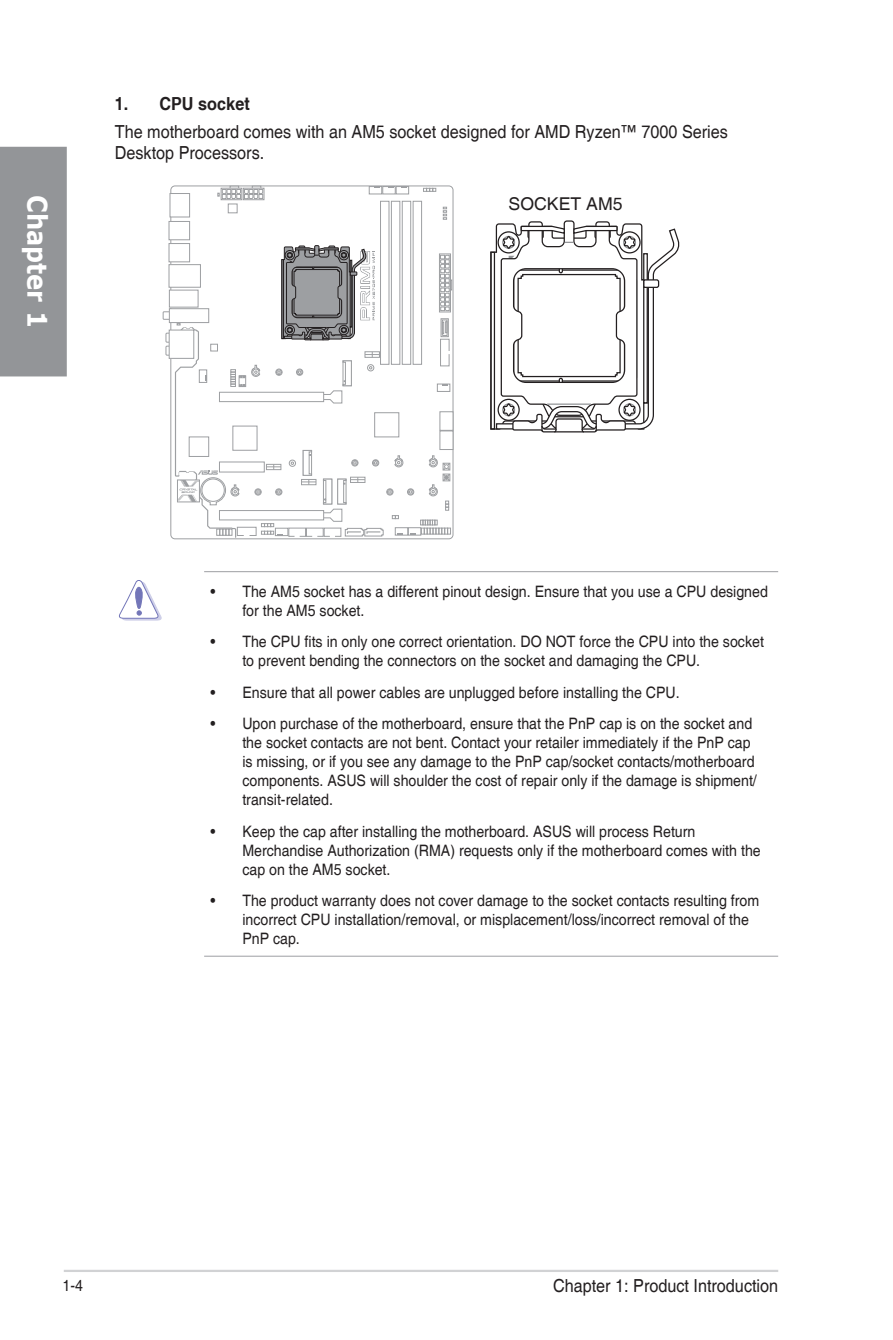
<style>
.page{position:relative;width:893px;height:1340px;background:#fff}
.page>*{position:absolute;margin:0;border:0;box-sizing:border-box;transform-origin:0 0}
.t1{font:700 27px "Verdana";color:#fff;scale:.9 1}
.t2{font:18px/21.6px "Helvetica";color:#231f20;scale:.9 1}
.t3{font:700 18px "Helvetica cyr";color:#231f20;scale:.9 1}
.t4{font:17.78px "Helvetica";color:#231f20}
.t5{font:15.75px/18.9px "Helvetica";color:#231f20;scale:.9 1}
</style>
<div class="page">
<hr style="left:64px;top:1269px;width:714px;height:2px;background:#d1d2d4">
<div style="left:0;top:147px;width:67px;height:229px;background:#939598"></div>
<hr style="left:204px;top:571px;width:574px;height:1px;background:#a8a9ad">
<hr style="left:204px;top:955px;width:574px;height:1px;background:#a8a9ad">
<div style="left:380px;top:201px;width:9px;height:163px;border:1px solid #9d9fa2"></div>
<div style="left:391px;top:201px;width:9px;height:163px;border:1px solid #9d9fa2"></div>
<div style="left:402px;top:201px;width:9px;height:163px;border:1px solid #9d9fa2"></div>
<div style="left:413px;top:201px;width:9px;height:163px;border:1px solid #9d9fa2"></div>
<div style="left:369px;top:186px;width:13px;height:8px;border:1px solid #9d9fa2"></div>
<svg style="left:374px;top:186px;width:6px;height:2px"></svg>
<div style="left:382px;top:186px;width:14px;height:8px;border:1px solid #9d9fa2"></div>
<div style="left:396px;top:186px;width:13px;height:8px;border:1px solid #9d9fa2"></div>
<svg style="left:401px;top:186px;width:6px;height:2px"></svg>
<div style="left:440px;top:411px;width:13px;height:19px;border:1px solid #9d9fa2"></div>
<div style="left:440px;top:430px;width:13px;height:20px;border:1px solid #9d9fa2"></div>
<svg style="left:423px;top:188px;width:13px;height:4px"></svg>
<div style="left:170px;top:193px;width:20px;height:24px;border:1px solid #9d9fa2"></div>
<div style="left:169px;top:243px;width:21px;height:19px;border:1px solid #9d9fa2"></div>
<div style="left:169px;top:221px;width:21px;height:19px;border:1px solid #9d9fa2"></div>
<div style="left:228px;top:204px;width:9px;height:9px;border:1px solid #9d9fa2"></div>
<div style="left:243px;top:188px;width:21px;height:12px;border:1px solid #9d9fa2"></div>
<div style="left:221px;top:188px;width:21px;height:12px;border:1px solid #9d9fa2"></div>
<svg style="left:217px;top:186px;width:46px;height:13px"></svg>
<div style="left:163px;top:311px;width:9px;height:8px;border:1px solid #9d9fa2"></div>
<svg style="left:443px;top:207px;width:4px;height:13px"></svg>
<svg style="left:490px;top:220px;width:190px;height:213px"></svg>
<div style="left:586px;top:226px;width:31px;height:5px;background:#fff"></div>
<div style="left:521px;top:226px;width:31px;height:5px;background:#fff"></div>
<div style="left:585px;top:226px;width:33px;height:5px;border:1px solid #231f20"></div>
<div style="left:521px;top:226px;width:32px;height:5px;border:1px solid #231f20"></div>
<svg style="left:166px;top:245px;width:286px;height:293px"></svg>
<svg style="left:119px;top:580px;width:43px;height:40px"></svg>
<h1 class="t1" style="left:56px;top:195px;width:149px;rotate:90deg">Chapter 1</h1>
<p class="t3" style="left:115px;top:93px;width:151px">1. CPU socket</p>
<p class="t2" style="left:115px;top:121px;width:683px">The motherboard comes with an AM5 socket designed for AMD Ryzen™ 7000 Series<br>Desktop Processors.</p>
<p class="t4" style="left:509px;top:193px;width:115px">SOCKET AM5</p>
<p class="t5" style="left:242px;top:582px;width:585px;text-indent:-32px">• The AM5 socket has a different pinout design. Ensure that you use a CPU designed for the AM5 socket.</p>
<p class="t5" style="left:242px;top:632px;width:581px;text-indent:-32px">• The CPU fits in only one correct orientation. DO NOT force the CPU into the socket to prevent bending the connectors on the socket and damaging the CPU.</p>
<p class="t5" style="left:210px;top:683px;width:523px">• Ensure that all power cables are unplugged before installing the CPU.</p>
<p class="t5" style="left:242px;top:715px;width:573px;text-indent:-32px">• Upon purchase of the motherboard, ensure that the PnP cap is on the socket and the socket contacts are not bent. Contact your retailer immediately if the PnP cap is missing, or if you see any damage to the PnP cap/socket contacts/motherboard components. ASUS will shoulder the cost of repair only if the damage is shipment/ transit-related.</p>
<p class="t5" style="left:242px;top:822px;width:577px;text-indent:-32px">• Keep the cap after installing the motherboard. ASUS will process Return<br>Merchandise Authorization (RMA) requests only if the motherboard comes with the cap on the AM5 socket.</p>
<p class="t5" style="left:242px;top:891px;width:576px;text-indent:-32px">• The product warranty does not cover damage to the socket contacts resulting from incorrect CPU installation/removal, or misplacement/loss/incorrect removal of the<br>PnP cap.</p>
<p class="t5" style="left:63px;top:1276px;width:24px">1-4</p>
<p class="t2" style="left:553px;top:1275px;width:252px">Chapter 1: Product Introduction</p>
</div>
